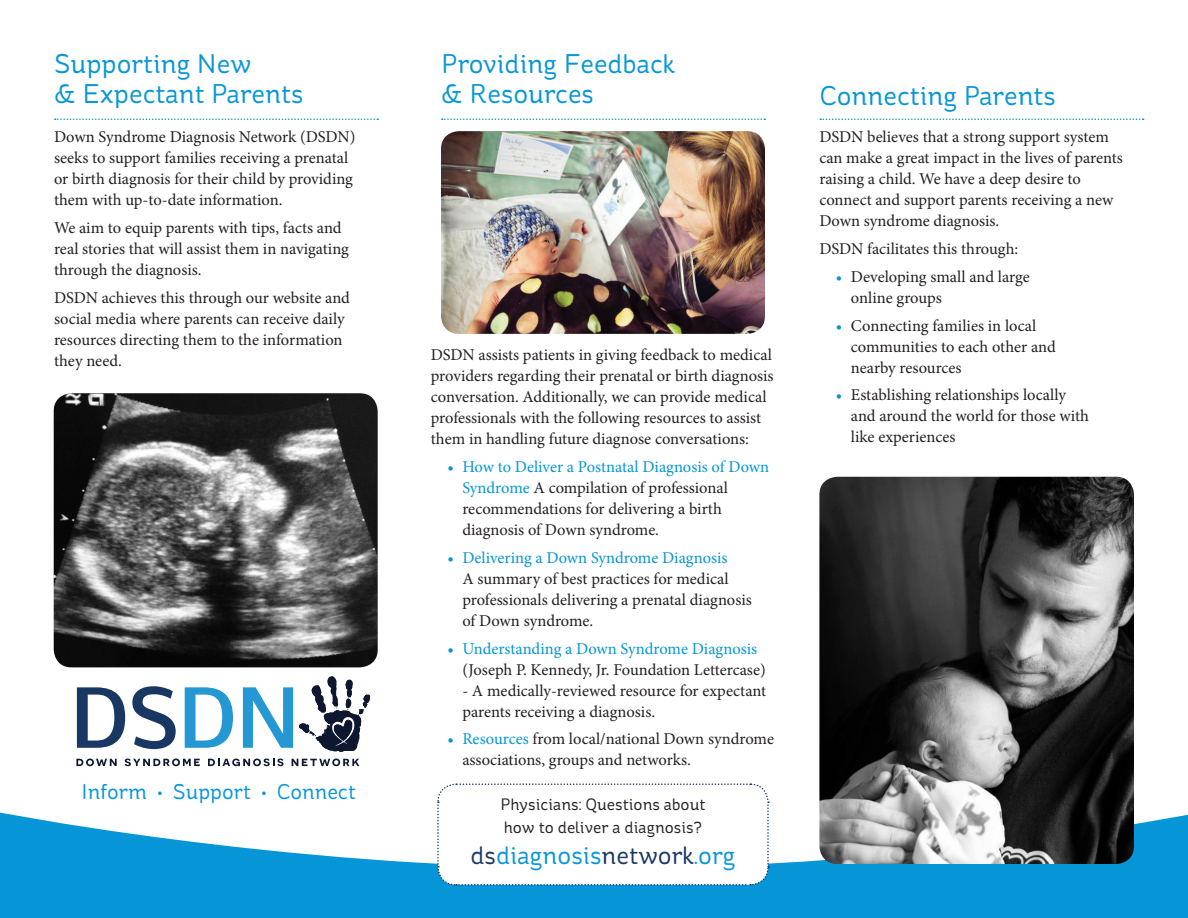
<style>
.page{position:relative;width:1188px;height:918px;background:#fff}
.page>*{position:absolute;margin:0;border:0;box-sizing:border-box;transform-origin:0 0}
.t1{font:27px "St Ryde";color:#0696d7}
.t2{font:25.2px "St Ryde";color:#0696d7}
.t3{font:21.3px "St Ryde";color:#0696d7}
.t4{font:16.5px/21px "Minion Pro";color:#231f20}
.t5{font:16.5px/22.8px "St Ryde";color:#231f20}
.s1{color:#0696d7}
.s2{color:#1b3763}
</style>
<div class="page">
<svg style="left:0;top:812px;width:1188px;height:106px;fill:#0696d7"></svg>
<svg style="left:436px;top:783px;width:334px;height:103px"></svg>
<svg style="left:55px;top:118px;width:323px;height:2px"></svg>
<img style="left:54px;top:393px;width:324px;height:274px">
<svg style="left:442px;top:118px;width:323px;height:2px"></svg>
<svg style="left:820px;top:118px;width:324px;height:2px"></svg>
<img style="left:441px;top:131px;width:324px;height:203px">
<img style="left:819px;top:477px;width:315px;height:387px">
<svg style="left:77px;top:687px;width:48px;height:61px"></svg>
<svg style="left:132px;top:686px;width:44px;height:63px"></svg>
<svg style="left:185px;top:687px;width:48px;height:61px"></svg>
<svg style="left:243px;top:687px;width:50px;height:61px"></svg>
<svg style="left:76px;top:759px;width:41px;height:7px"></svg>
<svg style="left:125px;top:759px;width:75px;height:7px"></svg>
<svg style="left:208px;top:759px;width:76px;height:7px"></svg>
<svg style="left:292px;top:759px;width:67px;height:7px"></svg>
<svg style="left:299px;top:676px;width:71px;height:76px"></svg>
<p class="t1" style="left:54px;top:48px;width:199px">Supporting New</p>
<p class="t1" style="left:54px;top:78px;width:251px">&amp; Expectant Parents</p>
<p class="t4" style="left:54px;top:127px;width:303px">Down Syndrome Diagnosis Network (DSDN) seeks to support families receiving a prenatal or birth diagnosis for their child by providing them with up-to-date information.</p>
<p class="t4" style="left:54px;top:217px;width:296px">We aim to equip parents with tips, facts and real stories that will assist them in navigating through the diagnosis.</p>
<p class="t4" style="left:54px;top:287px;width:298px">DSDN achieves this through our website and social media where parents can receive daily resources directing them to the information they need.</p>
<p class="t3" style="left:82px;top:779px;width:276px">Inform • Support • Connect</p>
<p class="t1" style="left:441px;top:48px;width:236px">Providing Feedback</p>
<p class="t1" style="left:441px;top:78px;width:154px">&amp; Resources</p>
<p class="t1" style="left:819px;top:80px;width:238px">Connecting Parents</p>
<p class="t4" style="left:819px;top:127px;width:305px">DSDN believes that a strong support system can make a great impact in the lives of parents raising a child. We have a deep desire to connect and support parents receiving a new Down syndrome diagnosis.</p>
<p class="t4" style="left:819px;top:238px;width:200px">DSDN facilitates this through:</p>
<p class="t4" style="left:851px;top:266px;width:180px;text-indent:-15px"><span class="s1">•</span> Developing small and large online groups</p>
<p class="t4" style="left:851px;top:315px;width:206px;text-indent:-15px"><span class="s1">•</span> Connecting families in local communities to each other and nearby resources</p>
<p class="t4" style="left:851px;top:385px;width:240px;text-indent:-15px"><span class="s1">•</span> Establishing relationships locally and around the world for those with like experiences</p>
<p class="t4" style="left:431px;top:345px;width:344px">DSDN assists patients in giving feedback to medical providers regarding their prenatal or birth diagnosis conversation. Additionally, we can provide medical professionals with the following resources to assist them in handling future diagnose conversations:</p>
<p class="t4" style="left:462px;top:456px;width:308px;text-indent:-15px"><span class="s1">• How to Deliver a Postnatal Diagnosis of Down Syndrome</span> A compilation of professional recommendations for delivering a birth diagnosis of Down syndrome.</p>
<p class="t4" style="left:462px;top:547px;width:291px;text-indent:-15px"><span class="s1">• Delivering a Down Syndrome Diagnosis<br></span>A summary of best practices for medical professionals delivering a prenatal diagnosis of Down syndrome.</p>
<p class="t4" style="left:462px;top:638px;width:305px;text-indent:-15px"><span class="s1">• Understanding a Down Syndrome Diagnosis </span>(Joseph P. Kennedy, Jr. Foundation Lettercase)</p>
<p class="t4" style="left:462px;top:680px;width:305px">- A medically-reviewed resource for expectant parents receiving a diagnosis.</p>
<p class="t4" style="left:462px;top:729px;width:313px;text-indent:-15px"><span class="s1">• Resources</span> from local/national Down syndrome associations, groups and networks.</p>
<p class="t5" style="left:500px;top:793px;width:207px">Physicians: Questions about how to deliver a diagnosis?</p>
<p class="t2" style="left:470px;top:840px;width:267px"><span class="s2">ds</span>diagnosis<span class="s2">network</span>.org</p>
</div>
